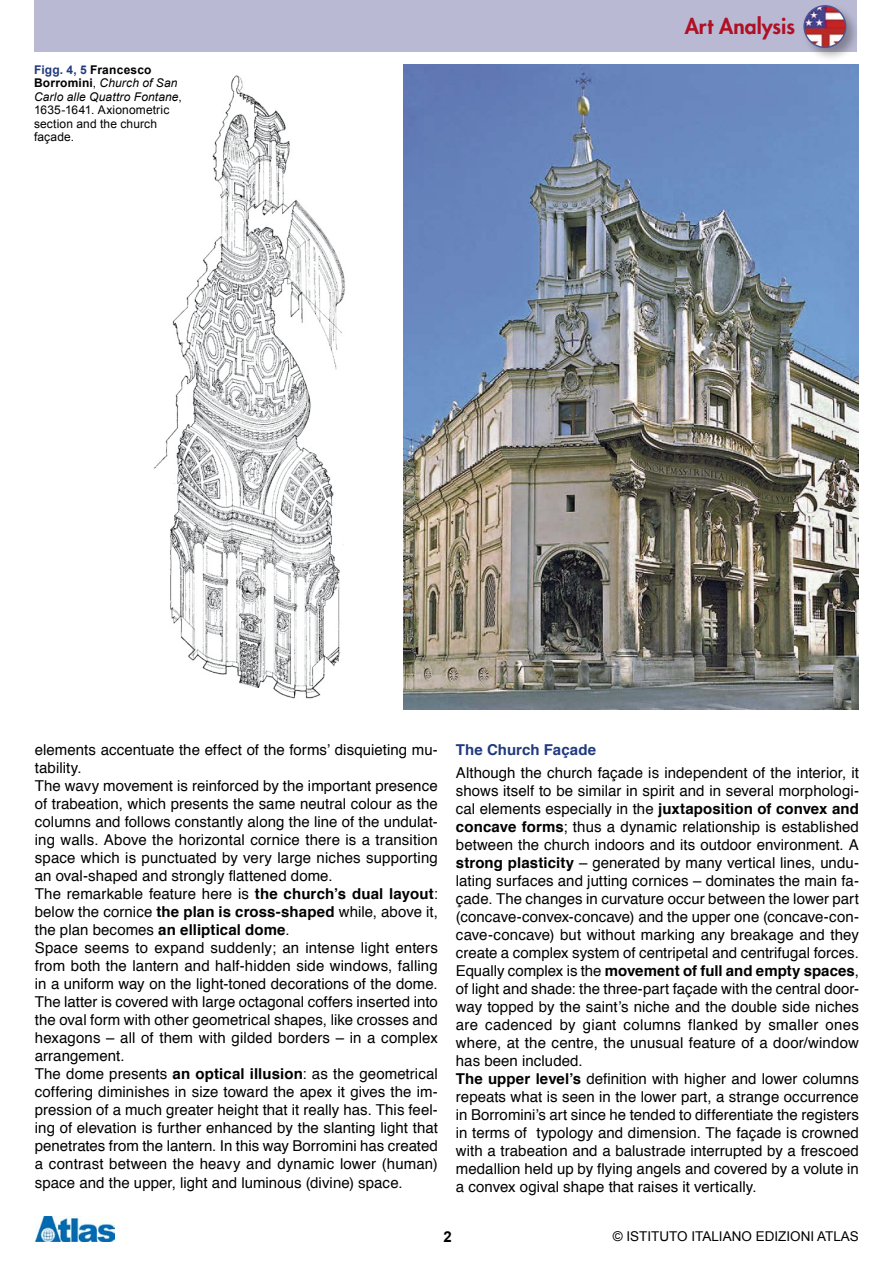
<style>
.page{position:relative;width:893px;height:1263px;background:#fff}
.page>*{position:absolute;margin:0;border:0;box-sizing:border-box;transform-origin:0 0}
.t1{font:800 21px "Futura";color:#af1023}
.t2{font:15px/18px "Helvetica";letter-spacing:.005em;color:#000}
.t3{font:700 15px "Helvetica";letter-spacing:.005em;color:#203a7f}
.t4{font:700 15px "Arial";color:#000}
.t5{font:13.5px "Arial";color:#000}
.t6{font:12px/13.5px "Arial";letter-spacing:.015em;color:#000}
.s1{font-weight:700;color:#203a7f}
.s2{font-weight:700}
.s3{font-style:italic}
</style>
<div class="page">
<div style="left:34px;top:0;width:823px;height:52px;background:#bab9d4"></div>
<div style="left:802px;top:3px;width:59px;height:59px;background:#000;opacity:.3"></div>
<img style="left:804px;top:6px;width:42px;height:41px;border-radius:21px">
<div style="left:803px;top:5px;width:43px;height:43px;border:1px solid #4f5491;border-radius:50%"></div>
<img style="left:35px;top:1216px;width:80px;height:26px">
<img style="left:153px;top:75px;width:192px;height:624px">
<img style="left:404px;top:65px;width:454px;height:644px">
<p class="t6" style="left:34px;top:63px;width:149px"><span class="s1">Figg. 4, 5</span> <span class="s2">Francesco<br>Borromini</span>, <span class="s3">Church of San<br>Carlo alle Quattro Fontane</span>,<br>1635-1641. Axionometric section and the church façade.</p>
<h1 class="t1" style="left:685px;top:12px;width:112px">Art Analysis</h1>
<p class="t2" style="left:35px;top:742px;width:405px">elements accentuate the effect of the forms’ disquieting mu&shy;tability.<br>The wavy movement is reinforced by the important presence of trabeation, which presents the same neutral colour as the columns and follows constantly along the line of the undulat&shy;ing walls. Above the horizontal cornice there is a transition space which is punctuated by very large niches supporting an oval-shaped and strongly flattened dome.<br>The remarkable feature here is <span class="s2">the church’s dual layout</span>: below the cornice <span class="s2">the plan is cross-shaped</span> while, above it, the plan becomes <span class="s2">an elliptical dome</span>.<br>Space seems to expand suddenly; an intense light enters from both the lantern and half-hidden side windows, falling in a uniform way on the light-toned decorations of the dome.<br>The latter is covered with large octagonal coffers inserted into the oval form with other geometrical shapes, like crosses and hexagons – all of them with gilded borders – in a complex arrangement.<br>The dome presents <span class="s2">an optical illusion</span>: as the geometrical coffering diminishes in size toward the apex it gives the im&shy;pression of a much greater height that it really has. This feel&shy;ing of elevation is further enhanced by the slanting light that penetrates from the lantern. In this way Borromini has created a contrast between the heavy and dynamic lower (human) space and the upper, light and luminous (divine) space.</p>
<p class="t3" style="left:456px;top:738px;width:142px">The Church Façade</p>
<p class="t2" style="left:456px;top:764px;width:405px">Although the church façade is independent of the interior, it shows itself to be similar in spirit and in several morphologi&shy;cal elements especially in the <span class="s2">juxtaposition of convex and concave forms</span>; thus a dynamic relationship is established between the church indoors and its outdoor environment. A <span class="s2">strong plasticity</span> – generated by many vertical lines, undu&shy;lating surfaces and jutting cornices – dominates the main fa&shy;çade. The changes in curvature occur between the lower part (concave-convex-concave) and the upper one (concave-con&shy;cave-concave) but without marking any breakage and they create a complex system of centripetal and centrifugal forces.<br>Equally complex is the <span class="s2">movement of full and empty spaces</span>, of light and shade: the three-part façade with the central door&shy;way topped by the saint’s niche and the double side niches are cadenced by giant columns flanked by smaller ones where, at the centre, the unusual feature of a door/window has been included.<br><span class="s2">The upper level’s</span> definition with higher and lower columns repeats what is seen in the lower part, a strange occurrence in Borromini’s art since he tended to differentiate the registers in terms of typology and dimension. The façade is crowned with a trabeation and a balustrade interrupted by a frescoed medallion held up by flying angels and covered by a volute in a convex ogival shape that raises it vertically.</p>
<p class="t4" style="left:443px;top:1228px;width:10px">2</p>
<p class="t5" style="left:613px;top:1228px;width:248px">© Istituto Italiano Edizioni Atlas</p>
</div>
